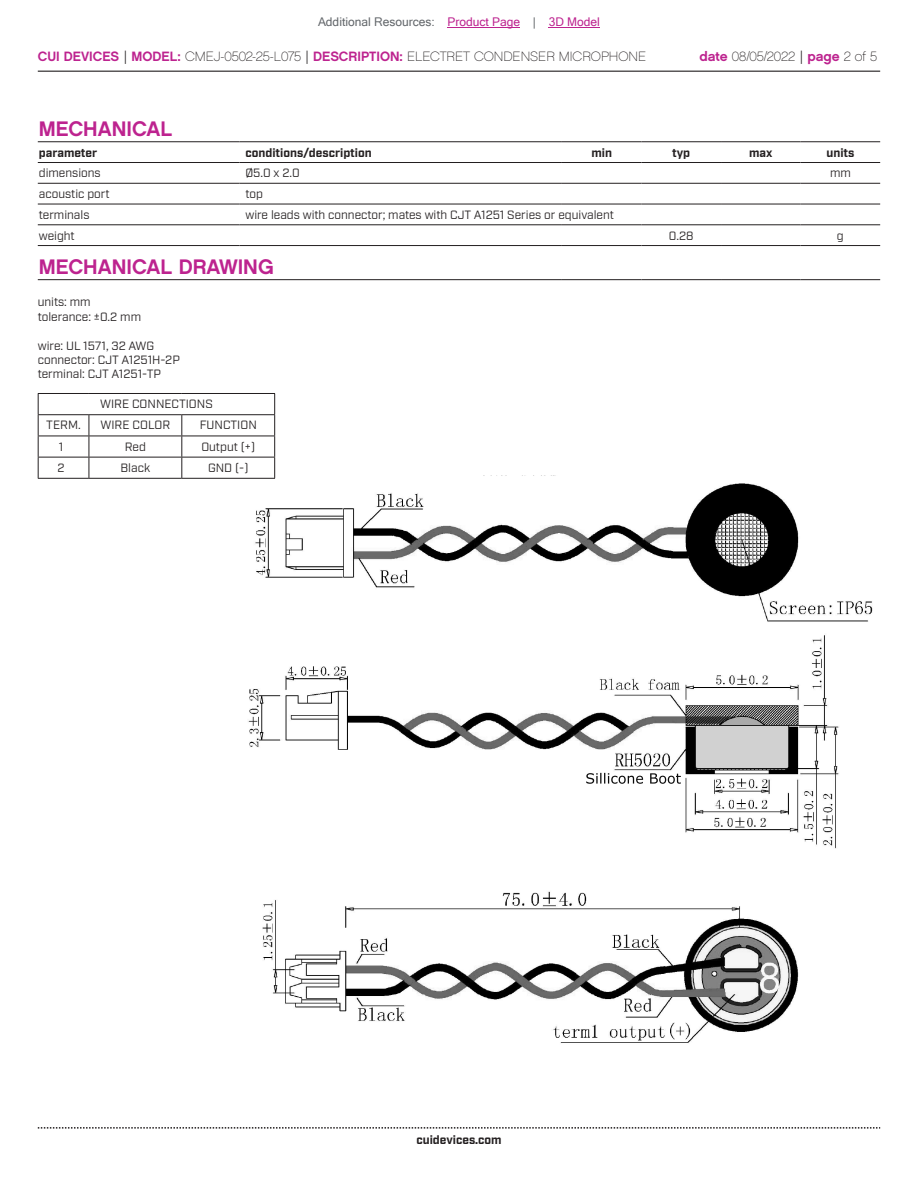
<style>
.page{position:relative;width:918px;height:1188px;background:#fff}
.page>*{position:absolute;margin:0;border:0;box-sizing:border-box;transform-origin:0 0}
.t1{font:21px "Chalet New York Nineteen Sixty";color:#bd238f}
.t2{font:13.5px "Chalet Paris Nineteen Sixty";color:#231f20}
.t3{font:12px/14.4px "Industry";color:#231f20}
.t4{font:700 12px "Industry";color:#231f20}
.t5{font:12px "Microsoft Sans Serif";color:#63676b}
.s1{color:#bd238f}
.s2{font-family:"Chalet New York Nineteen Sixty";color:#bd238f}
.s3{font-family:"Industry"}
</style>
<div class="page">
<hr style="left:38px;top:71px;width:842px;height:1px;background:#231f20">
<svg style="left:38px;top:1127px;width:842px;height:2px"></svg>
<img style="left:245px;top:475px;width:628px;height:568px">
<img style="left:586px;top:773px;width:95px;height:11px">
<hr style="left:38px;top:141px;width:201px;height:1px;background:#231f20">
<hr style="left:239px;top:141px;width:323px;height:1px;background:#231f20">
<hr style="left:562px;top:141px;width:79px;height:1px;background:#231f20">
<hr style="left:641px;top:141px;width:80px;height:1px;background:#231f20">
<hr style="left:721px;top:141px;width:80px;height:1px;background:#231f20">
<hr style="left:801px;top:141px;width:79px;height:1px;background:#231f20">
<hr style="left:38px;top:162px;width:201px;height:1px;background:#231f20">
<hr style="left:239px;top:162px;width:323px;height:1px;background:#231f20">
<hr style="left:562px;top:162px;width:79px;height:1px;background:#231f20">
<hr style="left:641px;top:162px;width:80px;height:1px;background:#231f20">
<hr style="left:721px;top:162px;width:80px;height:1px;background:#231f20">
<hr style="left:801px;top:162px;width:79px;height:1px;background:#231f20">
<hr style="left:38px;top:183px;width:201px;height:1px;background:#231f20">
<hr style="left:239px;top:183px;width:323px;height:1px;background:#231f20">
<hr style="left:562px;top:183px;width:79px;height:1px;background:#231f20">
<hr style="left:641px;top:183px;width:80px;height:1px;background:#231f20">
<hr style="left:721px;top:183px;width:80px;height:1px;background:#231f20">
<hr style="left:801px;top:183px;width:79px;height:1px;background:#231f20">
<hr style="left:38px;top:204px;width:201px;height:1px;background:#231f20">
<hr style="left:239px;top:204px;width:323px;height:1px;background:#231f20">
<hr style="left:562px;top:204px;width:79px;height:1px;background:#231f20">
<hr style="left:641px;top:204px;width:80px;height:1px;background:#231f20">
<hr style="left:721px;top:204px;width:80px;height:1px;background:#231f20">
<hr style="left:801px;top:204px;width:79px;height:1px;background:#231f20">
<hr style="left:38px;top:224px;width:201px;height:1px;background:#231f20">
<hr style="left:239px;top:224px;width:323px;height:1px;background:#231f20">
<hr style="left:562px;top:224px;width:79px;height:1px;background:#231f20">
<hr style="left:641px;top:224px;width:80px;height:1px;background:#231f20">
<hr style="left:721px;top:224px;width:80px;height:1px;background:#231f20">
<hr style="left:801px;top:224px;width:79px;height:1px;background:#231f20">
<hr style="left:38px;top:245px;width:201px;height:1px;background:#231f20">
<hr style="left:239px;top:245px;width:323px;height:1px;background:#231f20">
<hr style="left:562px;top:245px;width:79px;height:1px;background:#231f20">
<hr style="left:641px;top:245px;width:80px;height:1px;background:#231f20">
<hr style="left:721px;top:245px;width:80px;height:1px;background:#231f20">
<hr style="left:801px;top:245px;width:79px;height:1px;background:#231f20">
<hr style="left:38px;top:279px;width:524px;height:1px;background:#231f20">
<hr style="left:562px;top:279px;width:79px;height:1px;background:#231f20">
<hr style="left:641px;top:279px;width:80px;height:1px;background:#231f20">
<hr style="left:721px;top:279px;width:80px;height:1px;background:#231f20">
<hr style="left:801px;top:279px;width:79px;height:1px;background:#231f20">
<hr style="left:38px;top:393px;width:51px;height:1px;background:#231f20">
<hr style="left:89px;top:393px;width:93px;height:1px;background:#231f20">
<hr style="left:182px;top:393px;width:93px;height:1px;background:#231f20">
<hr style="left:38px;top:414px;width:51px;height:1px;background:#231f20">
<hr style="left:89px;top:414px;width:93px;height:1px;background:#231f20">
<hr style="left:182px;top:414px;width:93px;height:1px;background:#231f20">
<hr style="left:38px;top:436px;width:51px;height:1px;background:#231f20">
<hr style="left:89px;top:436px;width:93px;height:1px;background:#231f20">
<hr style="left:182px;top:436px;width:93px;height:1px;background:#231f20">
<hr style="left:38px;top:457px;width:51px;height:1px;background:#231f20">
<hr style="left:38px;top:478px;width:51px;height:1px;background:#231f20">
<hr style="left:89px;top:457px;width:93px;height:1px;background:#231f20">
<hr style="left:182px;top:457px;width:93px;height:1px;background:#231f20">
<svg style="left:274px;top:394px;width:1px;height:84px"></svg>
<hr style="left:89px;top:478px;width:93px;height:1px;background:#231f20">
<hr style="left:182px;top:478px;width:93px;height:1px;background:#231f20">
<svg style="left:38px;top:394px;width:1px;height:84px"></svg>
<svg style="left:89px;top:415px;width:1px;height:63px"></svg>
<svg style="left:181px;top:415px;width:1px;height:63px"></svg>
<hr style="left:448px;top:27px;width:72px;height:1px;background:#bd238f">
<hr style="left:549px;top:27px;width:51px;height:1px;background:#bd238f">
<p class="t5" style="left:318px;top:15px;width:283px">Additional Resources: <span class="s1">Product Page</span> | <span class="s1">3D Model</span></p>
<p class="t2" style="left:38px;top:48px;width:610px"><span class="s2">CUI DEVICES</span> <span class="s3">|</span> <span class="s2">MODEL:</span> CMEJ-0502-25-L075 <span class="s3">|</span> <span class="s2">DESCRIPTION:</span> ELECTRET CONDENSER MICROPHONE</p>
<p class="t2" style="left:699px;top:48px;width:179px"><span class="s2">date</span> 08/05/2022 <span class="s3">|</span> <span class="s2">page</span> 2 of 5</p>
<h1 class="t1" style="left:39px;top:115px;width:135px">MECHANICAL</h1>
<p class="t4" style="left:39px;top:145px;width:60px">parameter</p>
<p class="t4" style="left:245px;top:145px;width:128px">conditions/description</p>
<p class="t4" style="left:591px;top:145px;width:22px">min</p>
<p class="t4" style="left:672px;top:145px;width:20px">typ</p>
<p class="t4" style="left:749px;top:145px;width:25px">max</p>
<p class="t4" style="left:827px;top:145px;width:29px">units</p>
<p class="t3" style="left:39px;top:166px;width:63px">dimensions</p>
<p class="t3" style="left:245px;top:166px;width:56px">Ø5.0 x 2.0</p>
<p class="t3" style="left:830px;top:166px;width:22px">mm</p>
<p class="t3" style="left:39px;top:187px;width:72px">acoustic port</p>
<p class="t3" style="left:245px;top:187px;width:19px">top</p>
<p class="t3" style="left:39px;top:208px;width:52px">terminals</p>
<p class="t3" style="left:245px;top:208px;width:370px">wire leads with connector; mates with CJT A1251 Series or equivalent</p>
<p class="t3" style="left:39px;top:228px;width:37px">weight</p>
<p class="t3" style="left:669px;top:228px;width:26px">0.28</p>
<p class="t3" style="left:837px;top:228px;width:8px">g</p>
<h1 class="t1" style="left:39px;top:253px;width:236px">MECHANICAL DRAWING</h1>
<p class="t3" style="left:38px;top:295px;width:105px">units: mm tolerance: ±0.2 mm</p>
<p class="t3" style="left:38px;top:339px;width:144px">wire: UL 1571, 32 AWG connector: CJT A1251H-2P terminal: CJT A1251-TP</p>
<p class="t3" style="left:100px;top:397px;width:114px">WIRE CONNECTIONS</p>
<p class="t3" style="left:46px;top:418px;width:36px">TERM.</p>
<p class="t3" style="left:101px;top:418px;width:71px">WIRE COLOR</p>
<p class="t3" style="left:200px;top:418px;width:59px">FUNCTION</p>
<p class="t3" style="left:59px;top:440px;width:6px">1</p>
<p class="t3" style="left:125px;top:440px;width:23px">Red</p>
<p class="t3" style="left:201px;top:440px;width:55px">Output (+)</p>
<p class="t3" style="left:58px;top:461px;width:9px">2</p>
<p class="t3" style="left:121px;top:461px;width:31px">Black</p>
<p class="t3" style="left:208px;top:461px;width:42px">GND (-)</p>
<p class="t4" style="left:416px;top:1132px;width:87px">cuidevices.com</p>
</div>
